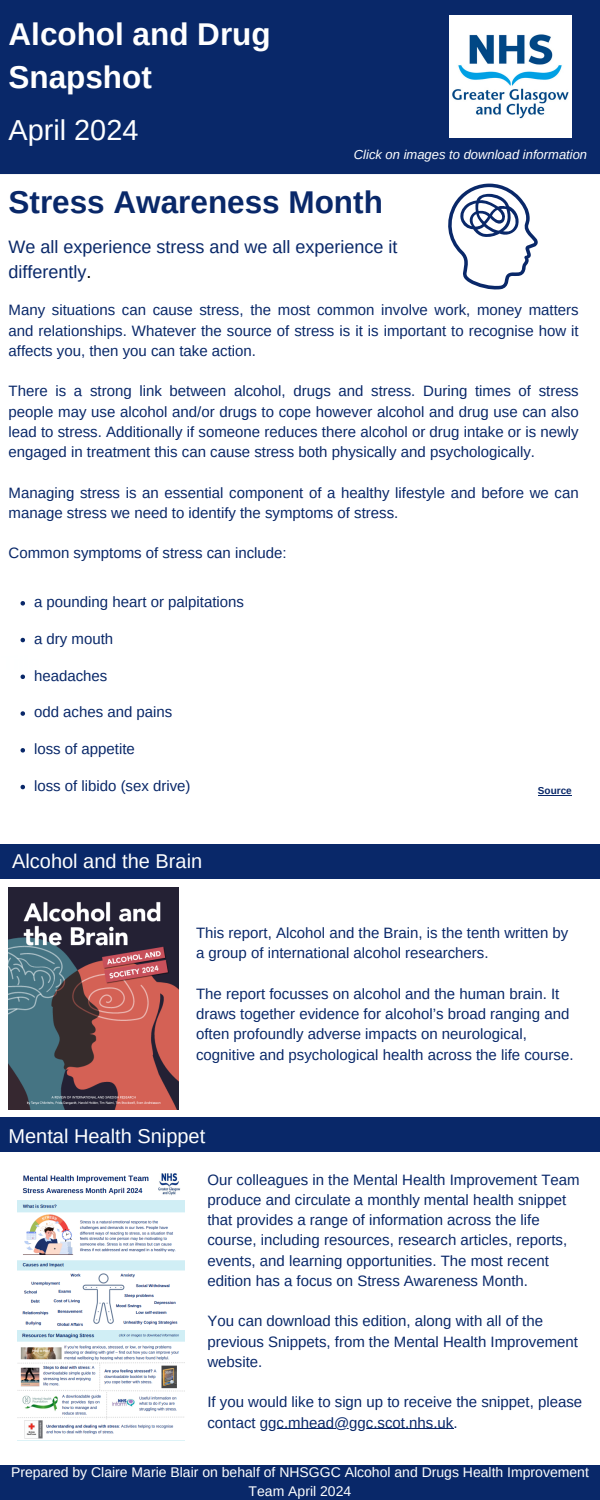
<style>
.page{position:relative;width:600px;height:1500px;background:#fff}
.page>*{position:absolute;margin:0;border:0;box-sizing:border-box;transform-origin:0 0}
.t1{font:700 31.5px/43.5px "Arimo";color:#fff}
.t2{font:700 31.5px "Arimo";color:#092869}
.t3{font:28.9px "Arimo";color:#feffff}
.t4{font:20px "Arimo";color:#feffff}
.t5{font:18px/24.8px "Arimo";color:#092869}
.t6{font:15px/20.2px "Arimo";color:#092869}
.t7{font:14px/19.5px "Arimo";color:#feffff;text-align:center}
.t8{font:italic 13px "Arimo";color:#feffff}
.t9{font:700 10px "Arimo";color:#092869}
.s1{color:#000}
</style>
<div class="page">
<div style="left:0;top:0;width:600px;height:174px;background:#092869"></div>
<img style="left:450px;top:16px;width:121px;height:121px">
<div style="left:0;top:1465px;width:600px;height:35px;background:#092869"></div>
<div style="left:0;top:1117px;width:600px;height:35px;background:#092869"></div>
<div style="left:0;top:844px;width:600px;height:35px;background:#092869"></div>
<img style="left:9px;top:887px;width:170px;height:222px">
<img style="left:18px;top:1173px;width:167px;height:266px">
<svg style="left:448px;top:184px;width:90px;height:106px"></svg>
<hr style="left:538px;top:795px;width:34px;height:1px;background:#092869">
<hr style="left:260px;top:1428px;width:193px;height:1px;background:#092869">
<svg style="left:21px;top:601px;width:4px;height:5px"></svg>
<svg style="left:21px;top:638px;width:4px;height:4px"></svg>
<svg style="left:21px;top:675px;width:4px;height:4px"></svg>
<svg style="left:21px;top:711px;width:4px;height:5px"></svg>
<svg style="left:21px;top:748px;width:4px;height:5px"></svg>
<svg style="left:21px;top:785px;width:4px;height:4px"></svg>
<h1 class="t1" style="left:9px;top:12px;width:264px">Alcohol and Drug<br>Snapshot</h1>
<h3 class="t3" style="left:9px;top:113px;width:131px">April 2024</h3>
<h4 class="t8" style="left:354px;top:148px;width:235px">Click on images to download information</h4>
<h5 class="t2" style="left:9px;top:184px;width:376px">Stress Awareness Month</h5>
<h4 class="t5" style="left:9px;top:235px;width:390px">We all experience stress and we all experience it differently<span class="s1">.</span></h4>
<p class="t6" style="left:9px;top:300px;width:572px;text-align:justify">Many situations can cause stress, the most common involve work, money matters and relationships. Whatever the source of stress is it is important to recognise how it affects you, then you can take action.</p>
<p class="t6" style="left:9px;top:381px;width:572px;text-align:justify">There is a strong link between alcohol, drugs and stress. During times of stress people may use alcohol and/or drugs to cope however alcohol and drug use can also lead to stress. Additionally if someone reduces there alcohol or drug intake or is newly engaged in treatment this can cause stress both physically and psychologically.</p>
<h3 class="t6" style="left:9px;top:482px;width:572px">Managing stress is an essential component of a healthy lifestyle and before we can manage stress we need to identify the symptoms of stress.</h3>
<h3 class="t6" style="left:9px;top:543px;width:280px">Common symptoms of stress can include:</h3>
<p class="t6" style="left:34px;top:592px;width:211px">a pounding heart or palpitations</p>
<h4 class="t6" style="left:34px;top:629px;width:81px">a dry mouth</h4>
<h4 class="t6" style="left:34px;top:665px;width:75px">headaches</h4>
<h3 class="t6" style="left:34px;top:702px;width:140px">odd aches and pains</h3>
<p class="t6" style="left:34px;top:739px;width:102px">loss of appetite</p>
<h4 class="t6" style="left:34px;top:776px;width:158px">loss of libido (sex drive)</h4>
<p class="t9" style="left:538px;top:785px;width:35px">Source</p>
<h4 class="t4" style="left:12px;top:850px;width:192px">Alcohol and the Brain</h4>
<h4 class="t6" style="left:196px;top:923px;width:374px">This report, Alcohol and the Brain, is the tenth written by a group of international alcohol researchers.</h4>
<h4 class="t6" style="left:196px;top:984px;width:379px">The report focusses on alcohol and the human brain. It draws together evidence for alcohol’s broad ranging and often profoundly adverse impacts on neurological, cognitive and psychological health across the life course.</h4>
<h4 class="t4" style="left:9px;top:1125px;width:198px">Mental Health Snippet</h4>
<p class="t6" style="left:207px;top:1169px;width:374px">Our colleagues in the Mental Health Improvement Team produce and circulate a monthly mental health snippet that provides a range of information across the life course, including resources, research articles, reports, events, and learning opportunities. The most recent edition has a focus on Stress Awareness Month.</p>
<p class="t6" style="left:207px;top:1311px;width:372px">You can download this edition, along with all of the previous Snippets, from the Mental Health Improvement website.</p>
<p class="t6" style="left:207px;top:1392px;width:376px">If you would like to sign up to receive the snippet, please contact ggc.mhead@ggc.scot.nhs.uk.</p>
<h4 class="t7" style="left:11px;top:1462px;width:579px">Prepared by Claire Marie Blair on behalf of NHSGGC Alcohol and Drugs Health Improvement<br>Team April 2024</h4>
</div>
